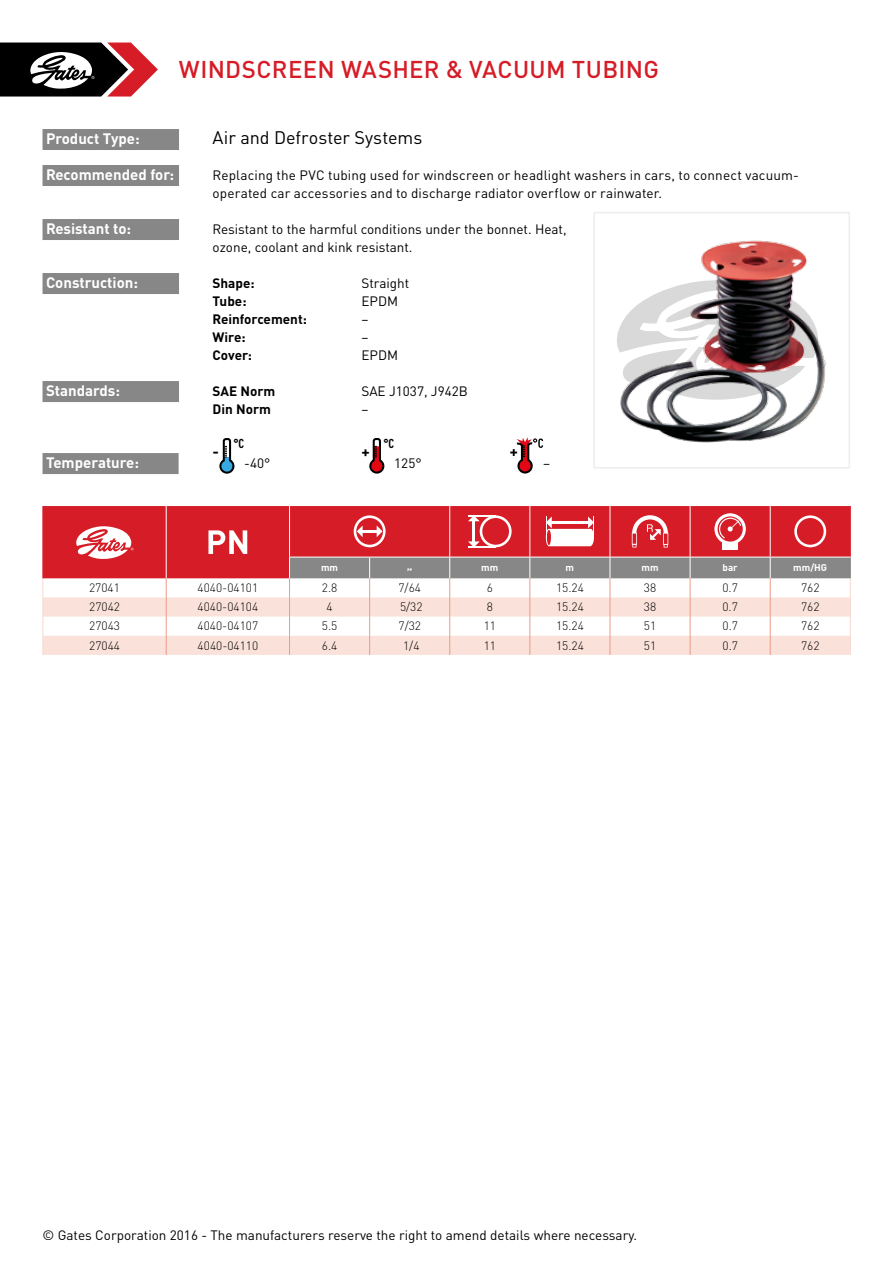
<style>
.page{position:relative;width:893px;height:1263px;background:#fff}
.page>*{position:absolute;margin:0;border:0;box-sizing:border-box;transform-origin:0 0}
.t1{font:500 24px "DIN Pro";letter-spacing:.01em;color:#d61c26}
.t2{font:18px "DIN Pro";letter-spacing:-.005em;color:#000}
.t3{font:700 15.3px "DIN Pro";color:#000}
.t4{font:700 15px "DIN Pro";color:#fff}
.t5{font:13.5px/18px "DIN Pro";color:#000}
.t6{font:700 13.5px "DIN Pro";color:#000}
.t7{font:700 condensed 12.75px "DIN Pro";color:#000}
.t8{font:300 12px "DIN Pro";color:#000}
.t9{font:700 12px "DIN Pro";color:#fff}
.t10{font:700 9.75px "DIN Pro";color:#fff}
</style>
<div class="page">
<svg style="left:0;top:43px;width:158px;height:54px"></svg>
<div style="left:43px;top:129px;width:136px;height:21px;background:#878787"></div>
<div style="left:43px;top:165px;width:136px;height:21px;background:#878787"></div>
<div style="left:43px;top:219px;width:136px;height:21px;background:#878787"></div>
<div style="left:43px;top:273px;width:136px;height:21px;background:#878787"></div>
<div style="left:43px;top:381px;width:136px;height:21px;background:#878787"></div>
<div style="left:43px;top:453px;width:136px;height:21px;background:#878787"></div>
<svg style="left:219px;top:438px;width:16px;height:36px"></svg>
<svg style="left:369px;top:438px;width:16px;height:36px"></svg>
<svg style="left:510px;top:437px;width:33px;height:36px"></svg>
<img style="left:620px;top:240px;width:200px;height:203px">
<div style="left:44px;top:506px;width:806px;height:72px;background:#d61c26"></div>
<svg style="left:44px;top:597px;width:245px;height:58px;fill:#fae2da"></svg>
<hr style="left:529px;top:506px;width:1px;height:51px;background:#fff">
<hr style="left:610px;top:506px;width:1px;height:51px;background:#fff">
<hr style="left:690px;top:506px;width:1px;height:51px;background:#fff">
<hr style="left:449px;top:506px;width:1px;height:51px;background:#fff">
<hr style="left:289px;top:506px;width:1px;height:51px;background:#fff">
<hr style="left:43px;top:506px;width:1px;height:51px;background:#d61c26">
<svg style="left:43px;top:557px;width:1px;height:98px"></svg>
<hr style="left:166px;top:506px;width:1px;height:51px;background:#fff">
<svg style="left:166px;top:557px;width:1px;height:98px"></svg>
<hr style="left:770px;top:506px;width:1px;height:51px;background:#fff">
<hr style="left:850px;top:506px;width:1px;height:51px;background:#d61c26">
<svg style="left:289px;top:557px;width:562px;height:98px"></svg>
<svg style="left:76px;top:525px;width:57px;height:34px"></svg>
<svg style="left:208px;top:530px;width:39px;height:24px"></svg>
<svg style="left:354px;top:515px;width:32px;height:32px"></svg>
<svg style="left:468px;top:515px;width:44px;height:32px"></svg>
<svg style="left:546px;top:516px;width:48px;height:31px"></svg>
<svg style="left:632px;top:515px;width:36px;height:32px"></svg>
<div style="left:722px;top:542px;width:16px;height:7px;background:#fff"></div>
<svg style="left:714px;top:513px;width:32px;height:32px"></svg>
<svg style="left:794px;top:515px;width:32px;height:32px"></svg>
<svg style="left:617px;top:280px;width:209px;height:120px"></svg>
<div style="left:593px;top:212px;width:257px;height:256px;border:2px solid #ededed"></div>
<h1 class="t1" style="left:179px;top:49px;width:482px">WINDSCREEN WASHER &amp; VACUUM TUBING</h1>
<p class="t4" style="left:46px;top:126px;width:95px">Product Type:</p>
<h2 class="t2" style="left:213px;top:123px;width:211px">Air and Defroster Systems</h2>
<p class="t4" style="left:46px;top:162px;width:130px">Recommended for:</p>
<p class="t5" style="left:213px;top:165px;width:588px">Replacing the PVC tubing used for windscreen or headlight washers in cars, to connect vacuum&shy;operated car accessories and to discharge radiator overflow or rainwater.</p>
<p class="t4" style="left:46px;top:216px;width:87px">Resistant to:</p>
<p class="t5" style="left:213px;top:219px;width:356px">Resistant to the harmful conditions under the bonnet. Heat, ozone, coolant and kink resistant.</p>
<p class="t4" style="left:46px;top:270px;width:94px">Construction:</p>
<p class="t6" style="left:213px;top:272px;width:44px">Shape:</p>
<p class="t5" style="left:361px;top:273px;width:49px">Straight</p>
<p class="t6" style="left:213px;top:290px;width:35px">Tube:</p>
<p class="t5" style="left:361px;top:291px;width:38px">EPDM</p>
<p class="t6" style="left:213px;top:308px;width:96px">Reinforcement:</p>
<p class="t5" style="left:361px;top:309px;width:9px">–</p>
<p class="t6" style="left:213px;top:326px;width:34px">Wire:</p>
<p class="t5" style="left:361px;top:327px;width:9px">–</p>
<p class="t6" style="left:213px;top:344px;width:41px">Cover:</p>
<p class="t5" style="left:361px;top:345px;width:38px">EPDM</p>
<p class="t4" style="left:46px;top:378px;width:76px">Standards:</p>
<p class="t6" style="left:213px;top:380px;width:64px">SAE Norm</p>
<p class="t5" style="left:361px;top:381px;width:108px">SAE J1037, J942B</p>
<p class="t6" style="left:213px;top:398px;width:60px">Din Norm</p>
<p class="t5" style="left:361px;top:399px;width:9px">–</p>
<p class="t4" style="left:46px;top:450px;width:95px">Temperature:</p>
<p class="t3" style="left:213px;top:439px;width:8px">-</p>
<p class="t7" style="left:233px;top:433px;width:12px">°C</p>
<p class="t5" style="left:244px;top:453px;width:28px">-40°</p>
<p class="t3" style="left:361px;top:439px;width:10px">+</p>
<p class="t7" style="left:383px;top:434px;width:12px">°C</p>
<p class="t5" style="left:394px;top:453px;width:29px">125°</p>
<p class="t5" style="left:543px;top:453px;width:9px">–</p>
<p class="t10" style="left:321px;top:560px;width:19px">mm</p>
<p class="t9" style="left:407px;top:562px;width:7px">”</p>
<p class="t10" style="left:481px;top:560px;width:19px">mm</p>
<p class="t10" style="left:566px;top:560px;width:10px">m</p>
<p class="t10" style="left:641px;top:560px;width:19px">mm</p>
<p class="t10" style="left:723px;top:560px;width:17px">bar</p>
<p class="t10" style="left:793px;top:560px;width:36px">mm/HG</p>
<p class="t8" style="left:89px;top:579px;width:32px">27041</p>
<p class="t8" style="left:198px;top:579px;width:62px">4040-04101</p>
<p class="t8" style="left:322px;top:579px;width:17px">2.8</p>
<p class="t8" style="left:398px;top:579px;width:24px">7/64</p>
<p class="t8" style="left:487px;top:579px;width:8px">6</p>
<p class="t8" style="left:556px;top:579px;width:29px">15.24</p>
<p class="t8" style="left:644px;top:579px;width:14px">38</p>
<p class="t8" style="left:722px;top:579px;width:17px">0.7</p>
<p class="t8" style="left:801px;top:579px;width:20px">762</p>
<p class="t8" style="left:89px;top:598px;width:32px">27042</p>
<p class="t8" style="left:198px;top:598px;width:62px">4040-04104</p>
<p class="t8" style="left:327px;top:598px;width:8px">4</p>
<p class="t8" style="left:400px;top:598px;width:24px">5/32</p>
<p class="t8" style="left:487px;top:598px;width:8px">8</p>
<p class="t8" style="left:556px;top:598px;width:29px">15.24</p>
<p class="t8" style="left:644px;top:598px;width:14px">38</p>
<p class="t8" style="left:722px;top:598px;width:17px">0.7</p>
<p class="t8" style="left:801px;top:598px;width:20px">762</p>
<p class="t8" style="left:89px;top:617px;width:32px">27043</p>
<p class="t8" style="left:198px;top:617px;width:62px">4040-04107</p>
<p class="t8" style="left:322px;top:617px;width:17px">5.5</p>
<p class="t8" style="left:398px;top:617px;width:24px">7/32</p>
<p class="t8" style="left:484px;top:617px;width:14px">11</p>
<p class="t8" style="left:556px;top:617px;width:29px">15.24</p>
<p class="t8" style="left:644px;top:617px;width:14px">51</p>
<p class="t8" style="left:722px;top:617px;width:17px">0.7</p>
<p class="t8" style="left:801px;top:617px;width:20px">762</p>
<p class="t8" style="left:89px;top:636px;width:32px">27044</p>
<p class="t8" style="left:198px;top:636px;width:62px">4040-04110</p>
<p class="t8" style="left:322px;top:636px;width:17px">6.4</p>
<p class="t8" style="left:403px;top:636px;width:18px">1/4</p>
<p class="t8" style="left:484px;top:636px;width:14px">11</p>
<p class="t8" style="left:556px;top:636px;width:29px">15.24</p>
<p class="t8" style="left:644px;top:636px;width:14px">51</p>
<p class="t8" style="left:722px;top:636px;width:17px">0.7</p>
<p class="t8" style="left:801px;top:636px;width:20px">762</p>
<p class="t5" style="left:43px;top:1225px;width:596px">© Gates Corporation 2016 - The manufacturers reserve the right to amend details where necessary.</p>
</div>
